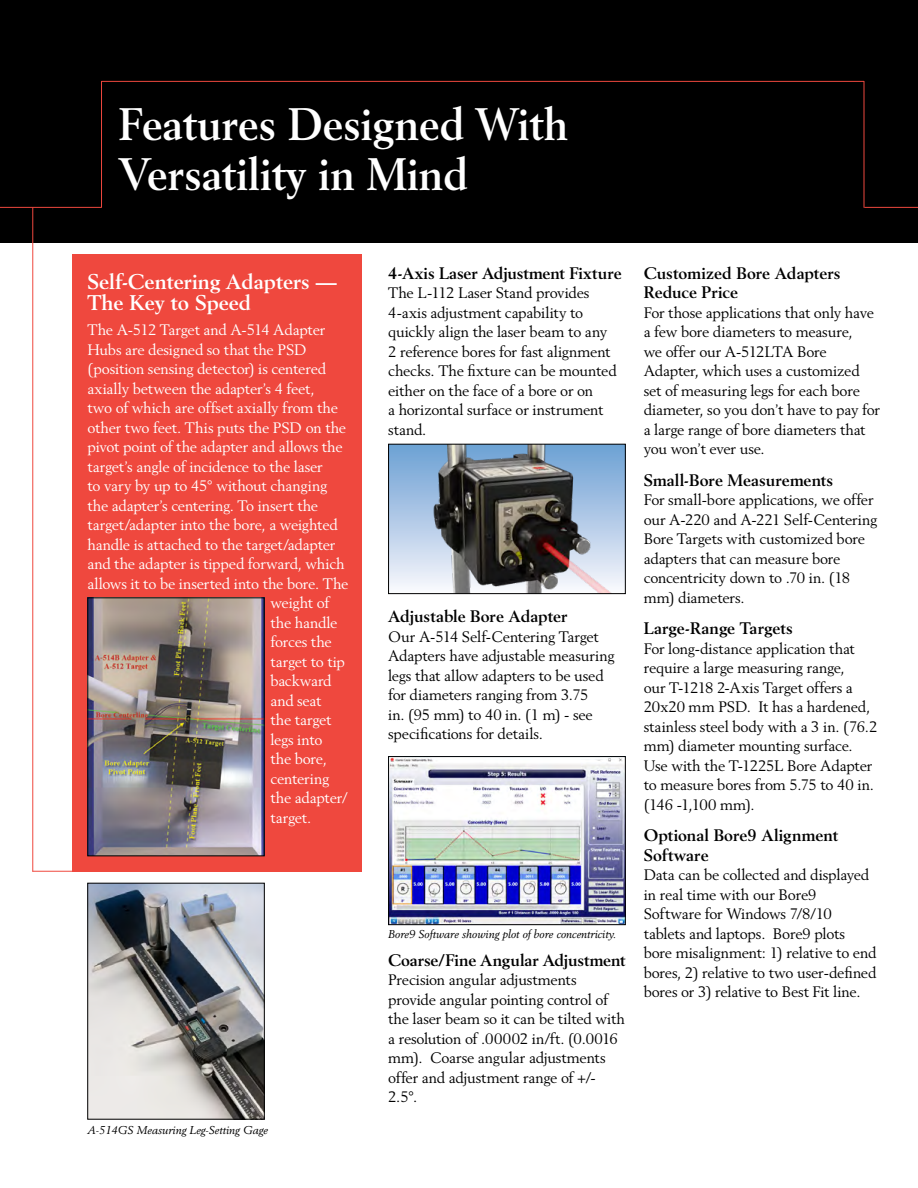
<style>
.page{position:relative;width:918px;height:1188px;background:#fff}
.page>*{position:absolute;margin:0;border:0;box-sizing:border-box;transform-origin:0 0}
.t1{font:700 45px/49.5px "Berling LT Std";color:#fff;scale:.95 1}
.t2{font:700 21px/21px "Berling LT Std";color:#fff}
.t3{font:700 16.5px/19.5px "Berling LT Std";color:#000}
.t4{font:15px/19.5px "Berling LT Std";letter-spacing:-.015em;color:#000}
.t5{font:15px "Berling LT Std";letter-spacing:-.01em;color:#fff}
.t6{font:italic 11.25px "Berling LT Std";color:#000}
</style>
<div class="page">
<div style="left:0;top:0;width:918px;height:243px;background:#000"></div>
<div style="left:72px;top:254px;width:290px;height:618px;background:#ef483e"></div>
<hr style="left:864px;top:207px;width:54px;height:1px;background:#ef483e">
<hr style="left:102px;top:81px;width:762px;height:1px;background:#ef483e">
<hr style="left:0;top:207px;width:102px;height:1px;background:#ef483e">
<hr style="left:32px;top:871px;width:330px;height:1px;background:#ef483e">
<hr style="left:32px;top:207px;width:1px;height:665px;background:#ef483e">
<hr style="left:101px;top:81px;width:1px;height:126px;background:#ef483e">
<hr style="left:864px;top:81px;width:1px;height:127px;background:#ef483e">
<img style="left:390px;top:758px;width:234px;height:165px">
<div style="left:388px;top:756px;width:238px;height:169px;border:1px solid #000"></div>
<img style="left:89px;top:599px;width:174px;height:255px">
<div style="left:87px;top:597px;width:178px;height:259px;border:1px solid #000"></div>
<img style="left:390px;top:446px;width:234px;height:146px">
<div style="left:388px;top:444px;width:238px;height:150px;border:1px solid #000"></div>
<img style="left:89px;top:885px;width:174px;height:232px">
<div style="left:87px;top:883px;width:178px;height:236px;border:1px solid #000"></div>
<h1 class="t1" style="left:119px;top:100px;width:475px">Features Designed With<br>Versatility in Mind</h1>
<h2 class="t2" style="left:87px;top:271px;width:251px">Self-Centering Adapters —<br>The Key to Speed</h2>
<p class="t5" style="left:87px;top:321px;width:240px">The A-512 Target and A-514 Adapter</p>
<p class="t5" style="left:87px;top:340px;width:221px">Hubs are designed so that the PSD</p>
<p class="t5" style="left:87px;top:360px;width:240px">(position sensing detector) is centered</p>
<p class="t5" style="left:87px;top:379px;width:229px">axially between the adapter’s 4 feet,</p>
<p class="t5" style="left:87px;top:399px;width:252px">two of which are offset axially from the</p>
<p class="t5" style="left:87px;top:418px;width:260px">other two feet. This puts the PSD on the</p>
<p class="t5" style="left:87px;top:438px;width:257px">pivot point of the adapter and allows the</p>
<p class="t5" style="left:87px;top:457px;width:237px">target’s angle of incidence to the laser</p>
<p class="t5" style="left:87px;top:477px;width:241px">to vary by up to 45° without changing</p>
<p class="t5" style="left:87px;top:496px;width:232px">the adapter’s centering. To insert the</p>
<p class="t5" style="left:87px;top:516px;width:252px">target/adapter into the bore, a weighted</p>
<p class="t5" style="left:87px;top:535px;width:250px">handle is attached to the target/adapter</p>
<p class="t5" style="left:87px;top:555px;width:259px">and the adapter is tipped forward, which</p>
<p class="t5" style="left:87px;top:574px;width:263px">allows it to be inserted into the bore. The</p>
<p class="t5" style="left:270px;top:594px;width:60px">weight of</p>
<p class="t5" style="left:270px;top:613px;width:69px">the handle</p>
<p class="t5" style="left:270px;top:633px;width:63px">forces the</p>
<p class="t5" style="left:270px;top:652px;width:76px">target to tip</p>
<p class="t5" style="left:270px;top:672px;width:63px">backward</p>
<p class="t5" style="left:270px;top:691px;width:53px">and seat</p>
<p class="t5" style="left:270px;top:711px;width:63px">the target</p>
<p class="t5" style="left:270px;top:730px;width:54px">legs into</p>
<p class="t5" style="left:270px;top:750px;width:58px">the bore,</p>
<p class="t5" style="left:270px;top:769px;width:60px">centering</p>
<p class="t5" style="left:270px;top:789px;width:79px">the adapter/</p>
<p class="t5" style="left:270px;top:808px;width:42px">target.</p>
<p class="t6" style="left:87px;top:1123px;width:182px">A-514GS Measuring Leg-Setting Gage</p>
<p class="t3" style="left:388px;top:263px;width:235px">4-Axis Laser Adjustment Fixture</p>
<p class="t4" style="left:388px;top:283px;width:230px">The L-112 Laser Stand provides<br>4-axis adjustment capability to quickly align the laser beam to any<br>2 reference bores for fast alignment checks. The fixture can be mounted either on the face of a bore or on<br>a horizontal surface or instrument stand.</p>
<p class="t3" style="left:388px;top:607px;width:181px">Adjustable Bore Adapter</p>
<p class="t4" style="left:388px;top:627px;width:228px">Our A-514 Self-Centering Target<br>Adapters have adjustable measuring legs that allow adapters to be used for diameters ranging from 3.75<br>in. (95 mm) to 40 in. (1 m) - see specifications for details.</p>
<p class="t6" style="left:388px;top:928px;width:230px">Bore9 Software showing plot of bore concentricity.</p>
<p class="t3" style="left:388px;top:950px;width:239px">Coarse/Fine Angular Adjustment</p>
<p class="t4" style="left:388px;top:970px;width:238px">Precision angular adjustments provide angular pointing control of the laser beam so it can be tilted with a resolution of .00002 in/ft. (0.0016 mm). Coarse angular adjustments offer and adjustment range of +/-<br>2.5°.</p>
<p class="t3" style="left:644px;top:263px;width:198px">Customized Bore Adapters<br>Reduce Price</p>
<p class="t4" style="left:644px;top:303px;width:238px">For those applications that only have a few bore diameters to measure,<br>we offer our A-512LTA Bore<br>Adapter, which uses a customized set of measuring legs for each bore diameter, so you don’t have to pay for a large range of bore diameters that you won’t ever use.</p>
<p class="t3" style="left:644px;top:470px;width:191px">Small-Bore Measurements</p>
<p class="t4" style="left:644px;top:490px;width:235px">For small-bore applications, we offer our A-220 and A-221 Self-Centering<br>Bore Targets with customized bore adapters that can measure bore concentricity down to .70 in. (18 mm) diameters.</p>
<p class="t3" style="left:644px;top:619px;width:151px">Large-Range Targets</p>
<p class="t4" style="left:644px;top:639px;width:235px">For long-distance application that require a large measuring range,<br>our T-1218 2-Axis Target offers a<br>20x20 mm PSD. It has a hardened, stainless steel body with a 3 in. (76.2 mm) diameter mounting surface.<br>Use with the T-1225L Bore Adapter to measure bores from 5.75 to 40 in. (146 -1,100 mm).</p>
<p class="t3" style="left:644px;top:826px;width:196px">Optional Bore9 Alignment<br>Software</p>
<p class="t4" style="left:644px;top:865px;width:234px">Data can be collected and displayed in real time with our Bore9<br>Software for Windows 7/8/10 tablets and laptops. Bore9 plots bore misalignment: 1) relative to end bores, 2) relative to two user-defined bores or 3) relative to Best Fit line.</p>
</div>
